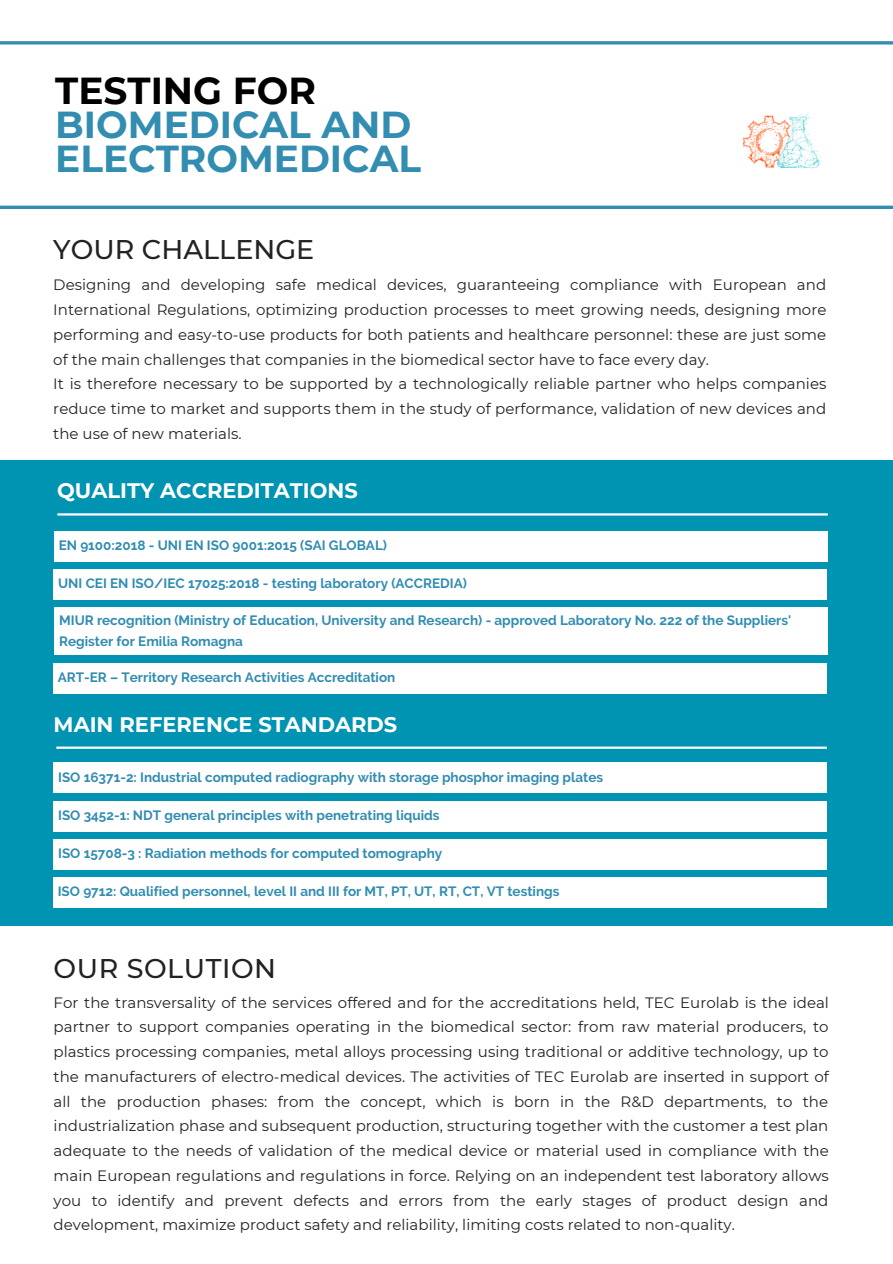
<style>
.page{position:relative;width:893px;height:1264px;background:#fff}
.page>*{position:absolute;margin:0;border:0;box-sizing:border-box;transform-origin:0 0}
.t1{font:700 37.5px/33.8px "Montserrat";color:#328db1}
.t2{font:700 37.5px "Montserrat";color:#000}
.t3{font:500 27px "Montserrat";color:#222}
.t4{font:500 27px "Montserrat";letter-spacing:.02em;color:#222}
.t5{font:700 21px "Montserrat";color:#fff}
.t6{font:15px/24.8px "Montserrat";color:#222;text-align:justify}
.t7{font:700 13.5px/20.2px "Raleway";color:#328db1}
</style>
<div class="page">
<svg style="left:0;top:41px;width:892px;height:4px;background:#519ebc"></svg>
<hr style="left:0;top:206px;width:892px;height:3px;background:#328db1">
<div style="left:0;top:460px;width:892px;height:465px;background:#0093b2"></div>
<hr style="left:57px;top:513px;width:770px;height:2px;background:#fff">
<div style="left:54px;top:531px;width:773px;height:30px;background:#fff"></div>
<hr style="left:56px;top:746px;width:770px;height:2px;background:#fff">
<div style="left:54px;top:762px;width:773px;height:30px;background:#fff"></div>
<div style="left:54px;top:801px;width:773px;height:30px;background:#fff"></div>
<div style="left:54px;top:839px;width:773px;height:30px;background:#fff"></div>
<img style="left:743px;top:112px;width:78px;height:56px">
<div style="left:54px;top:569px;width:773px;height:30px;background:#fff"></div>
<div style="left:55px;top:607px;width:773px;height:48px;background:#fff"></div>
<div style="left:53px;top:663px;width:773px;height:30px;background:#fff"></div>
<div style="left:53px;top:877px;width:773px;height:30px;background:#fff"></div>
<p class="t2" style="left:55px;top:68px;width:262px">TESTING FOR</p>
<p class="t1" style="left:55px;top:108px;width:367px">BIOMEDICAL AND<br>ELECTROMEDICAL</p>
<p class="t3" style="left:53px;top:233px;width:262px">YOUR CHALLENGE</p>
<p class="t6" style="left:53px;top:273px;width:774px">Designing and developing safe medical devices, guaranteeing compliance with European and International Regulations, optimizing production processes to meet growing needs, designing more performing and easy-to-use products for both patients and healthcare personnel: these are just some of the main challenges that companies in the biomedical sector have to face every day.</p>
<p class="t6" style="left:53px;top:371px;width:774px">It is therefore necessary to be supported by a technologically reliable partner who helps companies reduce time to market and supports them in the study of performance, validation of new devices and the use of new materials.</p>
<p class="t5" style="left:57px;top:478px;width:302px">QUALITY ACCREDITATIONS</p>
<p class="t7" style="left:59px;top:535px;width:330px">EN 9100:2018 - UNI EN ISO 9001:2015 (SAI GLOBAL)</p>
<p class="t7" style="left:58px;top:573px;width:410px">UNI CEI EN ISO/IEC 17025:2018 - testing laboratory (ACCREDIA)</p>
<p class="t7" style="left:59px;top:610px;width:733px">MIUR recognition (Ministry of Education, University and Research) - approved Laboratory No. 222 of the Suppliers'<br>Register for Emilia Romagna</p>
<p class="t7" style="left:58px;top:667px;width:339px">ART-ER – Territory Research Activities Accreditation</p>
<p class="t5" style="left:54px;top:711px;width:345px">MAIN REFERENCE STANDARDS</p>
<p class="t7" style="left:58px;top:767px;width:546px">ISO 16371-2: Industrial computed radiography with storage phosphor imaging plates</p>
<p class="t7" style="left:58px;top:805px;width:383px">ISO 3452-1: NDT general principles with penetrating liquids</p>
<p class="t7" style="left:58px;top:843px;width:385px">ISO 15708-3 : Radiation methods for computed tomography</p>
<p class="t7" style="left:58px;top:881px;width:503px">ISO 9712: Qualified personnel, level II and III for MT, PT, UT, RT, CT, VT testings</p>
<p class="t4" style="left:54px;top:952px;width:224px">OUR SOLUTION</p>
<p class="t6" style="left:54px;top:989px;width:776px">For the transversality of the services offered and for the accreditations held, TEC Eurolab is the ideal partner to support companies operating in the biomedical sector: from raw material producers, to plastics processing companies, metal alloys processing using traditional or additive technology, up to the manufacturers of electro-medical devices. The activities of TEC Eurolab are inserted in support of all the production phases: from the concept, which is born in the R&amp;D departments, to the industrialization phase and subsequent production, structuring together with the customer a test plan adequate to the needs of validation of the medical device or material used in compliance with the main European regulations and regulations in force. Relying on an independent test laboratory allows you to identify and prevent defects and errors from the early stages of product design and development, maximize product safety and reliability, limiting costs related to non-quality.</p>
</div>
